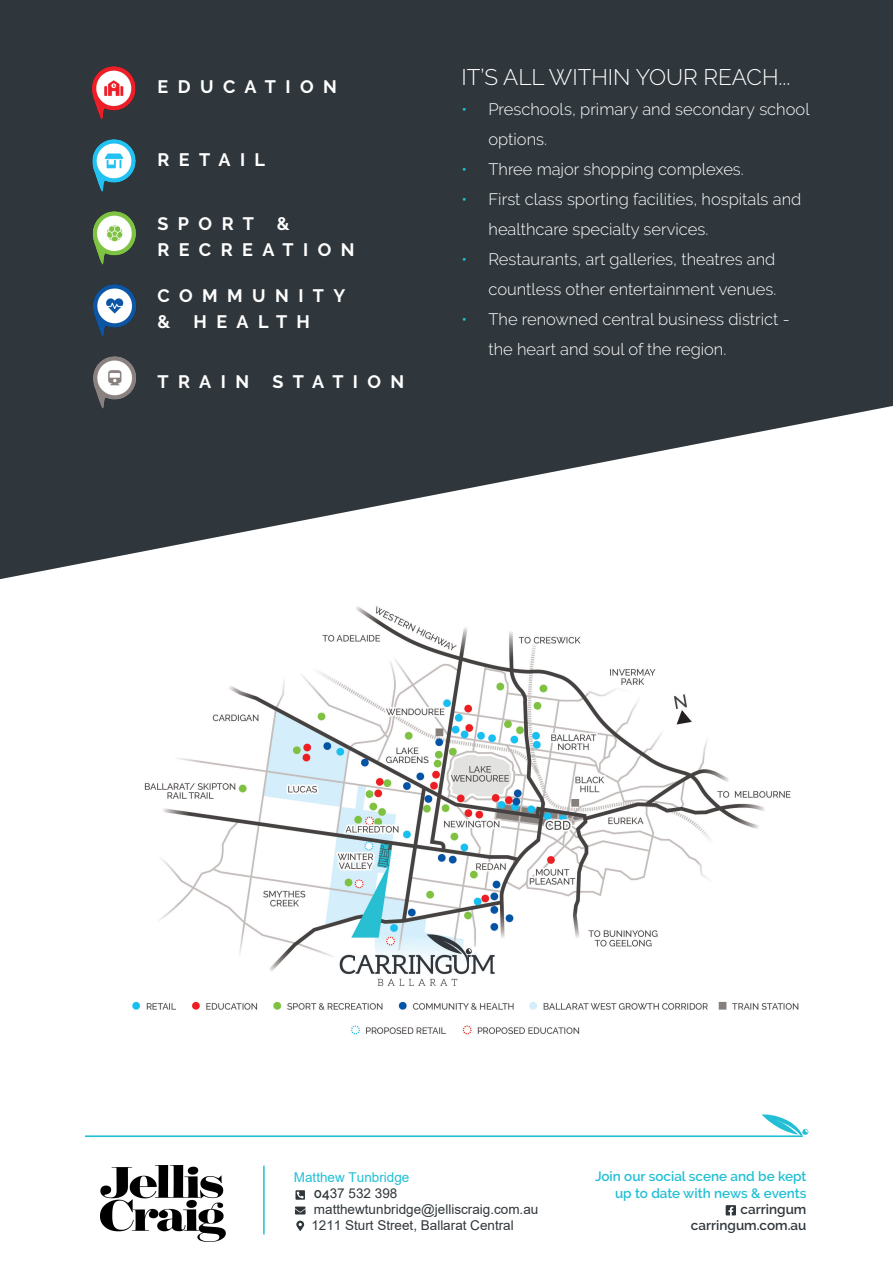
<style>
.page{position:relative;width:893px;height:1263px;background:#fff}
.page>*{position:absolute;margin:0;border:0;box-sizing:border-box;transform-origin:0 0}
.t1{font:300 22.5px "Raleway";color:#fff}
.t2{font:700 18px/25.5px "Raleway";letter-spacing:.525em;color:#fff}
.t3{font:300 16.5px/30px "Raleway";color:#fff}
.t4{font:13.5px/16.2px "Arial";color:#30373c}
.t5{font:600 13.5px/16.2px "Raleway";color:#23bfd4;text-align:right}
.t6{font:600 13.5px/16.2px "Raleway";color:#30373c;text-align:right}
.s1{color:#23bfd4}
.s2{font-family:"Raleway";font-weight:600}
</style>
<div class="page">
<svg style="left:0;top:0;width:893px;height:579px;fill:#30373c"></svg>
<img style="left:132px;top:606px;width:667px;height:429px">
<img style="left:88px;top:65px;width:54px;height:55px">
<img style="left:85px;top:209px;width:57px;height:57px">
<img style="left:85px;top:136px;width:57px;height:58px">
<img style="left:85px;top:281px;width:57px;height:57px">
<img style="left:85px;top:353px;width:57px;height:58px">
<hr style="left:263px;top:1165px;width:2px;height:69px;background:#23bfd4">
<hr style="left:85px;top:1135px;width:718px;height:2px;background:#23bfd4">
<svg style="left:726px;top:1205px;width:10px;height:10px"></svg>
<svg style="left:762px;top:1114px;width:47px;height:21px"></svg>
<svg style="left:295px;top:1190px;width:10px;height:10px"></svg>
<svg style="left:295px;top:1206px;width:11px;height:8px"></svg>
<svg style="left:296px;top:1220px;width:8px;height:11px"></svg>
<img style="left:100px;top:1165px;width:126px;height:76px">
<p class="t2" style="left:157px;top:74px;width:181px">EDUCATION</p>
<p class="t2" style="left:157px;top:147px;width:109px">RETAIL</p>
<p class="t2" style="left:157px;top:211px;width:199px;text-indent:119px">&amp;<br>RECREATION</p>
<p class="t2" style="left:157px;top:211px;width:98px">SPORT</p>
<p class="t2" style="left:157px;top:283px;width:189px">COMMUNITY</p>
<p class="t2" style="left:157px;top:309px;width:14px">&amp;</p>
<p class="t2" style="left:193px;top:309px;width:118px">HEALTH</p>
<p class="t2" style="left:157px;top:369px;width:93px">TRAIN</p>
<p class="t2" style="left:272px;top:369px;width:133px">STATION</p>
<p class="t1" style="left:461px;top:64px;width:330px">IT’S ALL WITHIN YOUR REACH...</p>
<p class="t3" style="left:488px;top:94px;width:323px;text-indent:-27px"><span class="s1">•</span> Preschools, primary and secondary school options.</p>
<p class="t3" style="left:461px;top:154px;width:284px"><span class="s1">•</span> Three major shopping complexes.</p>
<p class="t3" style="left:488px;top:184px;width:314px;text-indent:-27px"><span class="s1">•</span> First class sporting facilities, hospitals and healthcare specialty services.</p>
<p class="t3" style="left:461px;top:244px;width:316px;text-align:right"><span class="s1">•</span> Restaurants, art galleries, theatres and countless other entertainment venues.</p>
<p class="t3" style="left:488px;top:304px;width:303px;text-indent:-27px"><span class="s1">•</span> The renowned central business district - the heart and soul of the region.</p>
<p class="t4" style="left:311px;top:1169px;width:228px;text-indent:-17px"><span class="s1">Matthew Tunbridge<br></span><span class="s2">04</span>37 532 398 matthewtunbridge@jelliscraig.com.au<br>1211 Sturt Street, Ballarat Central</p>
<p class="t5" style="left:595px;top:1168px;width:213px">Join our social scene and be kept up to date with news &amp; events</p>
<p class="t6" style="left:691px;top:1201px;width:117px">carringum carringum.com.au</p>
</div>
